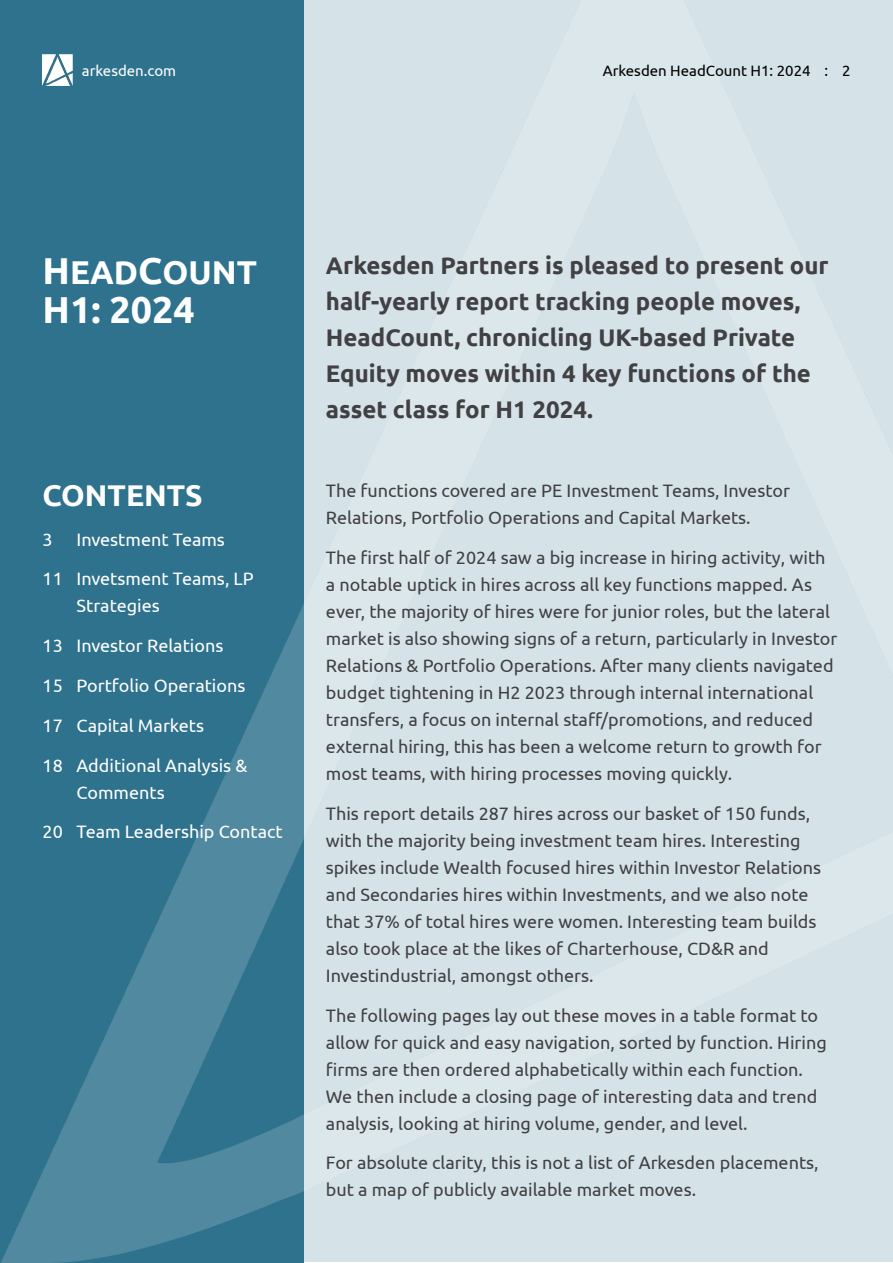
<style>
.page{position:relative;width:893px;height:1263px;background:#fff}
.page>*{position:absolute;margin:0;border:0;box-sizing:border-box;transform-origin:0 0}
.Left_column{font:700 37.5px "Ubuntu";color:#fff}
.Left_column-2{font:700 33px "Ubuntu";color:#fff}
.Left_column-3{font:700 30px "Ubuntu";color:#fff}
.t1{font:700 24px/36px "Ubuntu";color:#414042}
.t2{font:18px/27px "Ubuntu";color:#414042}
.t3{font:18px/27px "Ubuntu";color:#fff}
.t4{font:15px "Ubuntu";color:#000}
.t5{font:15px "Ubuntu";color:#fff}
.s1{font-size:37.5px}
</style>
<div class="page">
<img style="left:0;top:0;width:893px;height:1263px">
<img style="left:43px;top:55px;width:36px;height:30px">
<p class="t5" style="left:82px;top:62px;width:96px">arkesden.com</p>
<p class="t4" style="left:603px;top:62px;width:249px">Arkesden HeadCount H1: 2024 : 2</p>
<p class="Left_column-2" style="left:43px;top:252px;width:216px"><span class="s1">H</span>EAD<span class="s1">C</span>OUNT</p>
<p class="Left_column" style="left:43px;top:287px;width:154px">H1: 2024</p>
<p class="Left_column-3" style="left:43px;top:477px;width:162px">CONTENTS</p>
<p class="t3" style="left:43px;top:525px;width:12px">3</p>
<p class="t3" style="left:77px;top:525px;width:150px">Investment Teams</p>
<p class="t3" style="left:77px;top:565px;width:179px;text-indent:-34px">11 Invetsment Teams, LP<br>Strategies</p>
<p class="t3" style="left:43px;top:632px;width:182px">13 Investor Relations</p>
<p class="t3" style="left:43px;top:671px;width:204px">15 Portfolio Operations</p>
<p class="t3" style="left:43px;top:711px;width:163px">17 Capital Markets</p>
<p class="t3" style="left:77px;top:751px;width:172px;text-indent:-34px">18 Additional Analysis &amp;<br>Comments</p>
<p class="t3" style="left:43px;top:818px;width:242px">20 Team Leadership Contact</p>
<p class="t1" style="left:326px;top:247px;width:504px">Arkesden Partners is pleased to present our half-yearly report tracking people moves, HeadCount, chronicling UK-based Private Equity moves within 4 key functions of the asset class for H1 2024.</p>
<p class="t2" style="left:326px;top:477px;width:465px">The functions covered are PE Investment Teams, Investor<br>Relations, Portfolio Operations and Capital Markets.</p>
<p class="t2" style="left:326px;top:544px;width:513px">The first half of 2024 saw a big increase in hiring activity, with a notable uptick in hires across all key functions mapped. As ever, the majority of hires were for junior roles, but the lateral market is also showing signs of a return, particularly in Investor Relations &amp; Portfolio Operations. After many clients navigated budget tightening in H2 2023 through internal international transfers, a focus on internal staff/promotions, and reduced external hiring, this has been a welcome return to growth for most teams, with hiring processes moving quickly.</p>
<p class="t2" style="left:326px;top:799px;width:497px">This report details 287 hires across our basket of 150 funds, with the majority being investment team hires. Interesting spikes include Wealth focused hires within Investor Relations and Secondaries hires within Investments, and we also note that 37% of total hires were women. Interesting team builds also took place at the likes of Charterhouse, CD&amp;R and Investindustrial, amongst others.</p>
<p class="t2" style="left:326px;top:1001px;width:502px">The following pages lay out these moves in a table format to allow for quick and easy navigation, sorted by function. Hiring firms are then ordered alphabetically within each function.<br>We then include a closing page of interesting data and trend analysis, looking at hiring volume, gender, and level.</p>
<p class="t2" style="left:326px;top:1149px;width:494px">For absolute clarity, this is not a list of Arkesden placements, but a map of publicly available market moves.</p>
</div>
